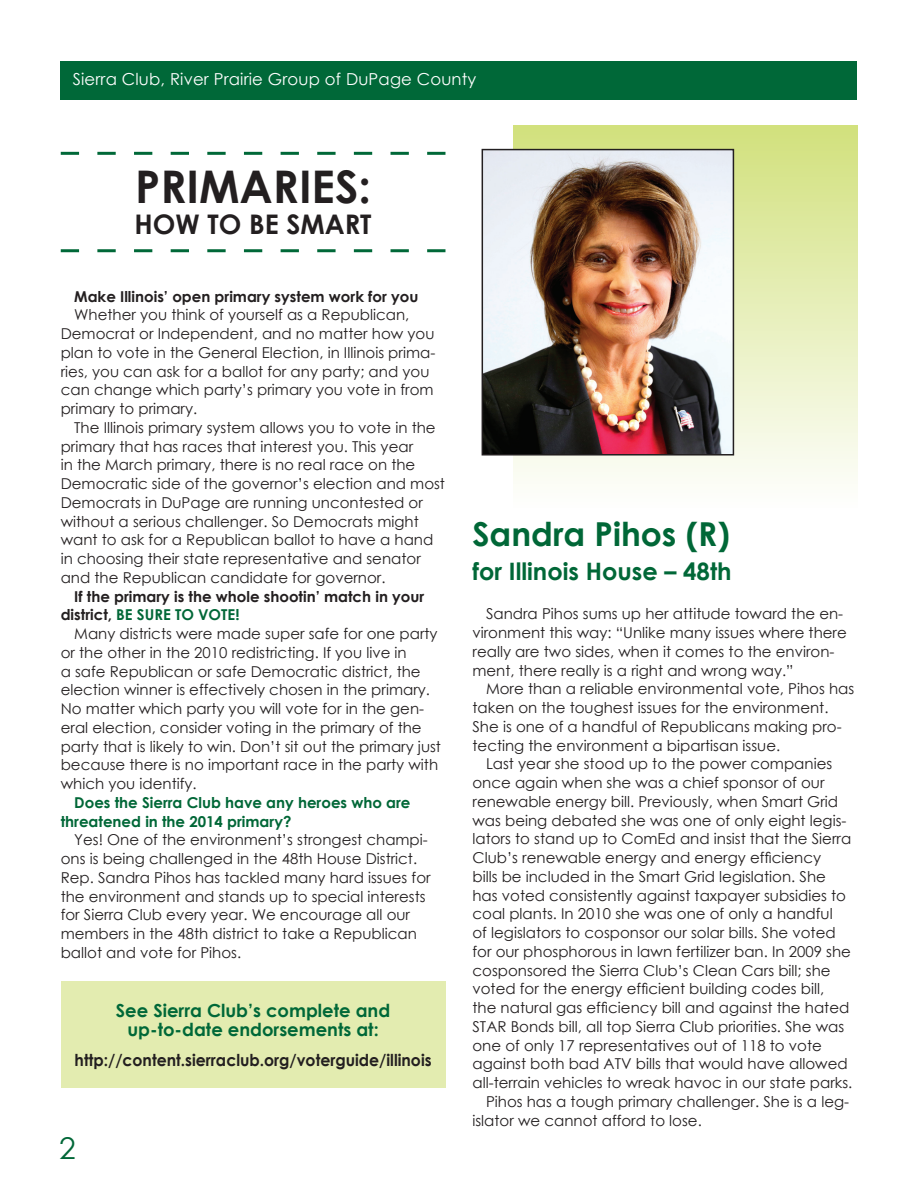
<style>
.page{position:relative;width:918px;height:1188px;background:#fff}
.page>*{position:absolute;margin:0;border:0;box-sizing:border-box;transform-origin:0 0}
.t1{font:700 45px "Century Gothic";color:#231f20}
.t2{font:700 33px "Century Gothic";color:#006737}
.t3{font:30px "Century Gothic";color:#006737}
.t4{font:700 27px "Century Gothic";color:#231f20}
.t5{font:700 24px "Century Gothic";color:#006737}
.t6{font:700 18px/19.5px "Century Gothic";color:#006838;text-align:center}
.t7{font:700 16.5px "Century Gothic";color:#231f20;scale:.95 1}
.t8{font:16.5px "Century Gothic";letter-spacing:.01em;color:#fff}
.t9{font:15px/18.8px "Century Gothic";color:#231f20}
.t10{font:700 15px/18.8px "Century Gothic";color:#231f20}
.t11{font:700 15px/18.8px "Century Gothic";color:#006737}
.s1{color:#006737}
</style>
<div class="page">
<div style="left:61px;top:61px;width:796px;height:39px;background:#006838"></div>
<div style="left:513px;top:125px;width:344px;height:383px;background:linear-gradient(to bottom,#d1e17c,#fefefd)"></div>
<div style="left:61px;top:981px;width:385px;height:107px;background:#e3ecb0"></div>
<img style="left:485px;top:152px;width:246px;height:301px">
<div style="left:482px;top:149px;width:252px;height:307px;border:2px solid #231f20"></div>
<svg style="left:61px;top:152px;width:385px;height:3px"></svg>
<svg style="left:61px;top:249px;width:385px;height:3px"></svg>
<p class="t8" style="left:73px;top:68px;width:405px">Sierra Club, River Prairie Group of DuPage County</p>
<h1 class="t1" style="left:135px;top:152px;width:237px">PRIMARIES:</h1>
<h3 class="t4" style="left:135px;top:204px;width:207px">H OW TO BE SMART</h3>
<p class="t10" style="left:74px;top:286px;width:346px">Make Illinois’ open primary system work for you</p>
<p class="t9" style="left:61px;top:305px;width:376px;text-indent:14px">Whether you think of yourself as a Republican, Democrat or Independent, and no matter how you plan to vote in the General Election, in Illinois prima&shy;ries, you can ask for a ballot for any party; and you can change which party’s primary you vote in from primary to primary.</p>
<p class="t9" style="left:61px;top:418px;width:386px;text-indent:14px">The Illinois primary system allows you to vote in the primary that has races that interest you. This year<br>in the March primary, there is no real race on the Democratic side of the governor’s election and most Democrats in DuPage are running uncontested or without a serious challenger. So Democrats might want to ask for a Republican ballot to have a hand in choosing their state representative and senator and the Republican candidate for governor.</p>
<p class="t10" style="left:61px;top:586px;width:365px;text-indent:14px">If the primary is the whole shootin’ match in your district, <span class="s1">BE SURE TO VOTE!</span></p>
<p class="t9" style="left:61px;top:624px;width:382px;text-indent:14px">Many districts were made super safe for one party or the other in the 2010 redistricting. If you live in<br>a safe Republican or safe Democratic district, the election winner is effectively chosen in the primary.<br>No matter which party you will vote for in the gen&shy;eral election, consider voting in the primary of the party that is likely to win. Don’t sit out the primary just because there is no important race in the party with which you identify.</p>
<p class="t11" style="left:61px;top:792px;width:351px;text-indent:14px">Does the Sierra Club have any heroes who are threatened in the 2014 primary?</p>
<p class="t9" style="left:61px;top:830px;width:371px;text-indent:14px">Yes! One of the environment’s strongest champi&shy;ons is being challenged in the 48th House District.<br>Rep. Sandra Pihos has tackled many hard issues for the environment and stands up to special interests for Sierra Club every year. We encourage all our members in the 48th district to take a Republican ballot and vote for Pihos.</p>
<p class="t6" style="left:116px;top:1000px;width:276px">See Sierra Club’s complete and up-to-date endorsements at:</p>
<p class="t7" style="left:75px;top:1048px;width:377px">http://content.sierraclub.org/voterguide/illinois</p>
<h3 class="t3" style="left:59px;top:1127px;width:18px">2</h3>
<h2 class="t2" style="left:472px;top:509px;width:259px">Sandra Pihos (R)</h2>
<h3 class="t5" style="left:472px;top:554px;width:261px">for Illinois H ouse – 48th</h3>
<p class="t9" style="left:472px;top:604px;width:376px;text-indent:14px">Sandra Pihos sums up her attitude toward the en&shy;vironment this way: “Unlike many issues where there really are two sides, when it comes to the environ&shy;ment, there really is a right and wrong way.”</p>
<p class="t9" style="left:472px;top:679px;width:383px;text-indent:14px">More than a reliable environmental vote, Pihos has taken on the toughest issues for the environment.<br>She is one of a handful of Republicans making pro&shy;tecting the environment a bipartisan issue.</p>
<p class="t9" style="left:486px;top:754px;width:348px">Last year she stood up to the power companies</p>
<p class="t9" style="left:472px;top:773px;width:354px">once again when she was a chief sponsor of our</p>
<p class="t9" style="left:472px;top:792px;width:367px">renewable energy bill. Previously, when Smart Grid</p>
<p class="t9" style="left:472px;top:811px;width:375px">was being debated she was one of only eight legis-</p>
<p class="t9" style="left:472px;top:829px;width:380px">lators to stand up to ComEd and insist that the Sierra</p>
<p class="t9" style="left:472px;top:848px;width:350px">Club’s renewable energy and energy efficiency</p>
<p class="t9" style="left:472px;top:867px;width:355px">bills be included in the Smart Grid legislation. She</p>
<p class="t9" style="left:472px;top:886px;width:375px">has voted consistently against taxpayer subsidies to</p>
<p class="t9" style="left:472px;top:904px;width:362px">coal plants. In 2010 she was one of only a handful</p>
<p class="t9" style="left:472px;top:923px;width:365px">of legislators to cosponsor our solar bills. She voted</p>
<p class="t9" style="left:472px;top:942px;width:380px">for our phosphorous in lawn fertilizer ban. In 2009 she</p>
<p class="t9" style="left:472px;top:961px;width:360px">cosponsored the Sierra Club’s Clean Cars bill; she</p>
<p class="t9" style="left:472px;top:979px;width:353px">voted for the energy efficient building codes bill,</p>
<p class="t9" style="left:472px;top:998px;width:378px">the natural gas efficiency bill and against the hated</p>
<p class="t9" style="left:472px;top:1017px;width:373px">STAR Bonds bill, all top Sierra Club priorities. She was</p>
<p class="t9" style="left:472px;top:1036px;width:351px">one of only 17 representatives out of 118 to vote</p>
<p class="t9" style="left:472px;top:1054px;width:377px">against both bad ATV bills that would have allowed</p>
<p class="t9" style="left:472px;top:1073px;width:381px">all-terrain vehicles to wreak havoc in our state parks.</p>
<p class="t9" style="left:486px;top:1092px;width:365px">Pihos has a tough primary challenger. She is a leg-</p>
<p class="t9" style="left:472px;top:1111px;width:231px">islator we cannot afford to lose.</p>
</div>
